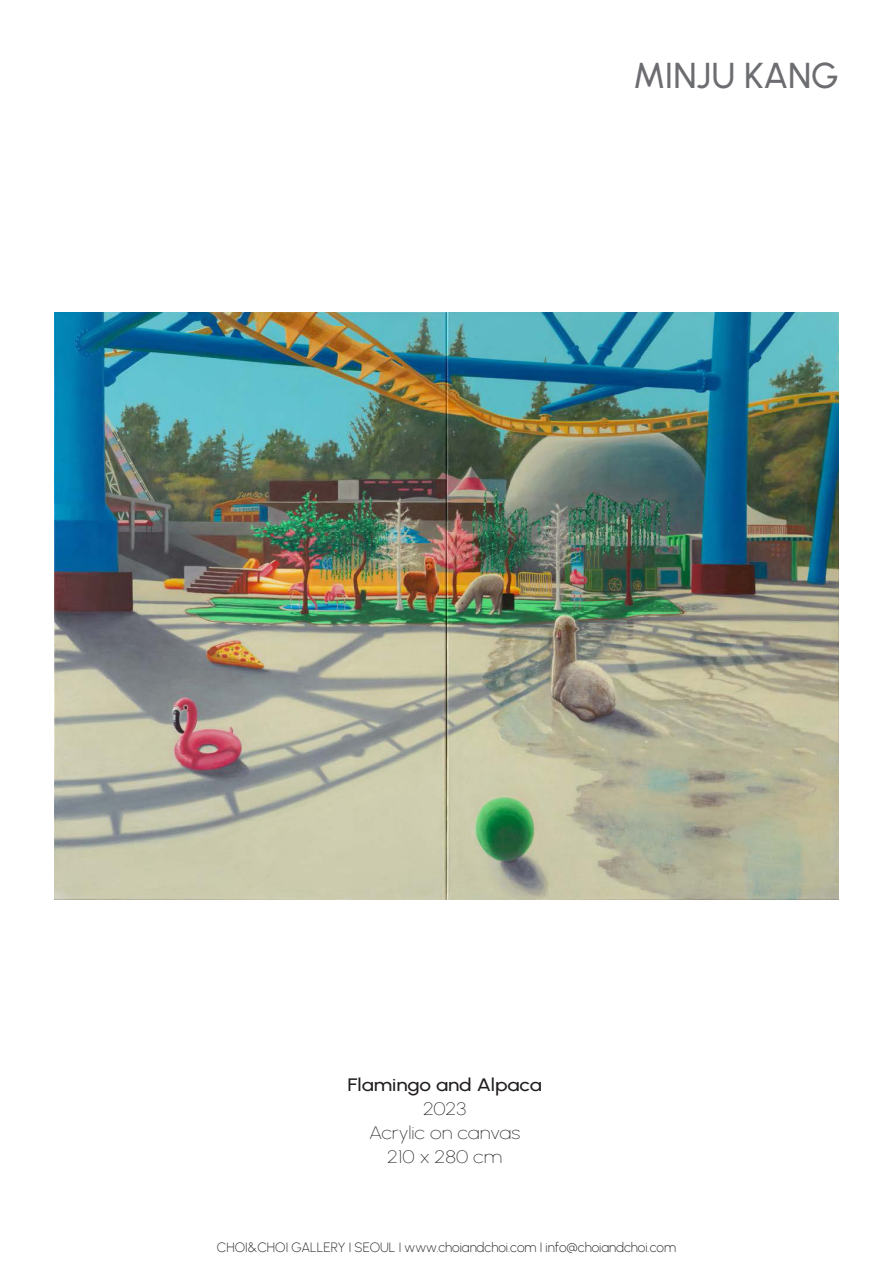
<style>
.page{position:relative;width:893px;height:1263px;background:#fff}
.page>*{position:absolute;margin:0;border:0;box-sizing:border-box;transform-origin:0 0}
.t1{font:500 36px "Urbanist";color:#6c6d70}
.t2{font:100 18px "Urbanist";color:#231f20;scale:1.15 1}
.t3{font:500 18px "Urbanist";letter-spacing:-.005em;color:#231f20;scale:1.15 1}
.t4{font:200 13.5px "Urbanist";color:#231f20}
</style>
<div class="page">
<img style="left:54px;top:312px;width:785px;height:588px">
<p class="t1" style="left:633px;top:52px;width:207px">MINJU KANG</p>
<p class="t3" style="left:347px;top:1073px;width:171px">Flamingo and Alpaca</p>
<p class="t2" style="left:423px;top:1097px;width:39px">2023</p>
<p class="t2" style="left:369px;top:1121px;width:133px">Acrylic on canvas</p>
<p class="t2" style="left:387px;top:1145px;width:101px">210 x 280 cm</p>
<p class="t4" style="left:217px;top:1239px;width:461px">CHOI&amp;CHOI GALLERY I SEOUL I www.choiandchoi.com I info@choiandchoi.com</p>
</div>
